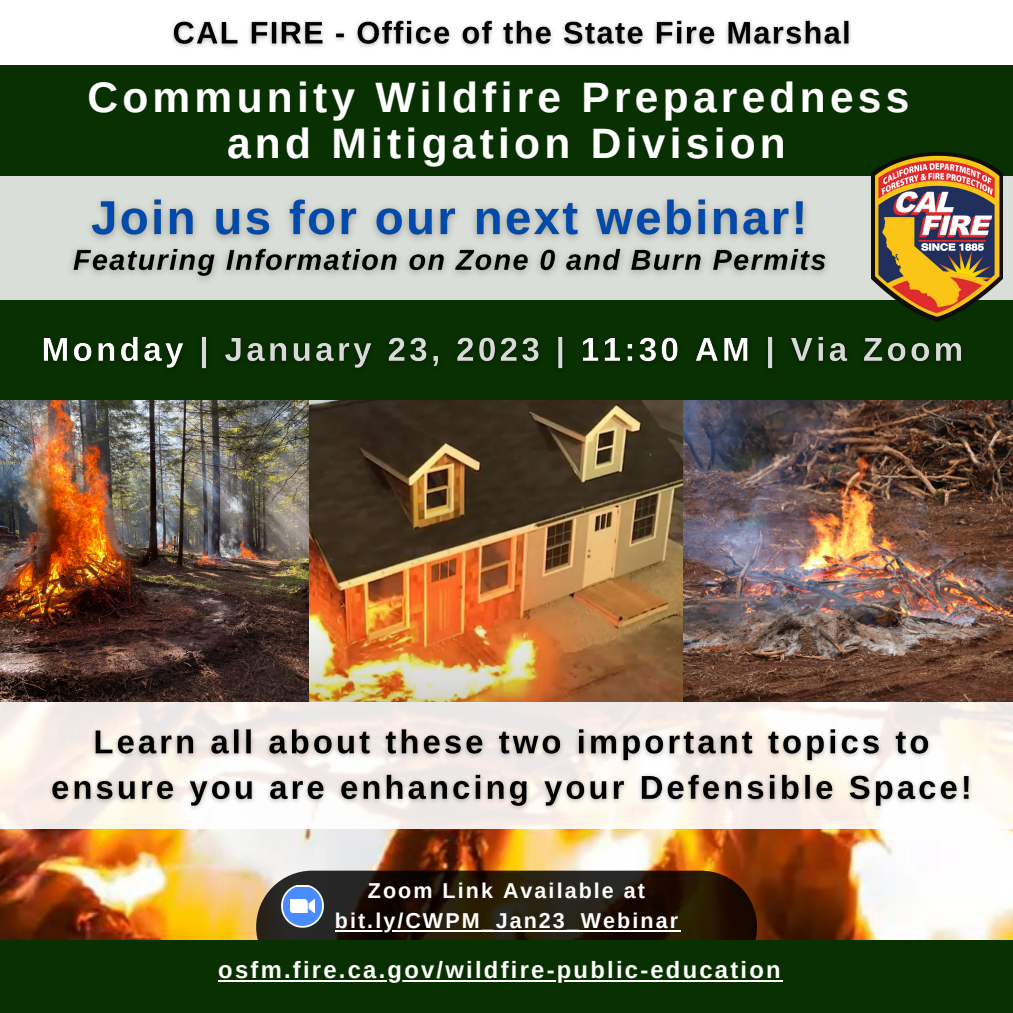
<style>
.page{position:relative;width:1013px;height:1013px;background:#fff}
.page>*{position:absolute;margin:0;border:0;box-sizing:border-box;transform-origin:0 0}
.t1{font:700 42.5px/46px "Arimo";letter-spacing:.1em;color:#fff;text-align:center}
.t2{font:700 23.75px "Arimo";letter-spacing:.095em;color:#fff}
.t3{font:700 21.5px/30px "Arimo";letter-spacing:.095em;color:#fff;text-align:center}
</style>
<div class="page">
<img style="left:0;top:828px;width:1012px;height:111px">
<div style="left:0;top:0;width:1012px;height:402px;background:#083000"></div>
<svg style="left:256px;top:870px;width:501px;height:69px;background:#291d11"></svg>
<hr style="left:335px;top:930px;width:345px;height:2px;background:#fff">
<div style="left:0;top:0;width:1012px;height:65px;background:#fff"></div>
<svg style="left:281px;top:885px;width:43px;height:42px"></svg>
<svg style="left:283px;top:886px;width:39px;height:39px"></svg>
<svg style="left:290px;top:899px;width:25px;height:14px"></svg>
<svg style="left:0;top:702px;width:1012px;height:126px"></svg>
<img style="left:0;top:401px;width:310px;height:301px">
<div style="left:0;top:176px;width:1012px;height:123px;background:#d9dfd8"></div>
<img style="left:871px;top:153px;width:131px;height:169px">
<div style="left:0;top:939px;width:1012px;height:73px;background:#083000"></div>
<img style="left:310px;top:401px;width:373px;height:301px">
<img style="left:683px;top:401px;width:329px;height:301px">
<img style="left:71px;top:198px;width:756px;height:82px">
<hr style="left:218px;top:979px;width:565px;height:2px;background:#fff">
<img style="left:43px;top:336px;width:918px;height:33px">
<img style="left:171px;top:20px;width:680px;height:27px">
<img style="left:43px;top:716px;width:940px;height:100px">
<p class="t1" style="left:87px;top:74px;width:823px">Community Wildfire Preparedness and Mitigation Division</p>
<p class="t3" style="left:335px;top:876px;width:345px">Zoom Link Available at bit.ly/CWPM_Jan23_Webinar</p>
<p class="t2" style="left:218px;top:956px;width:564px">osfm.fire.ca.gov/wildfire-public-education</p>
</div>
